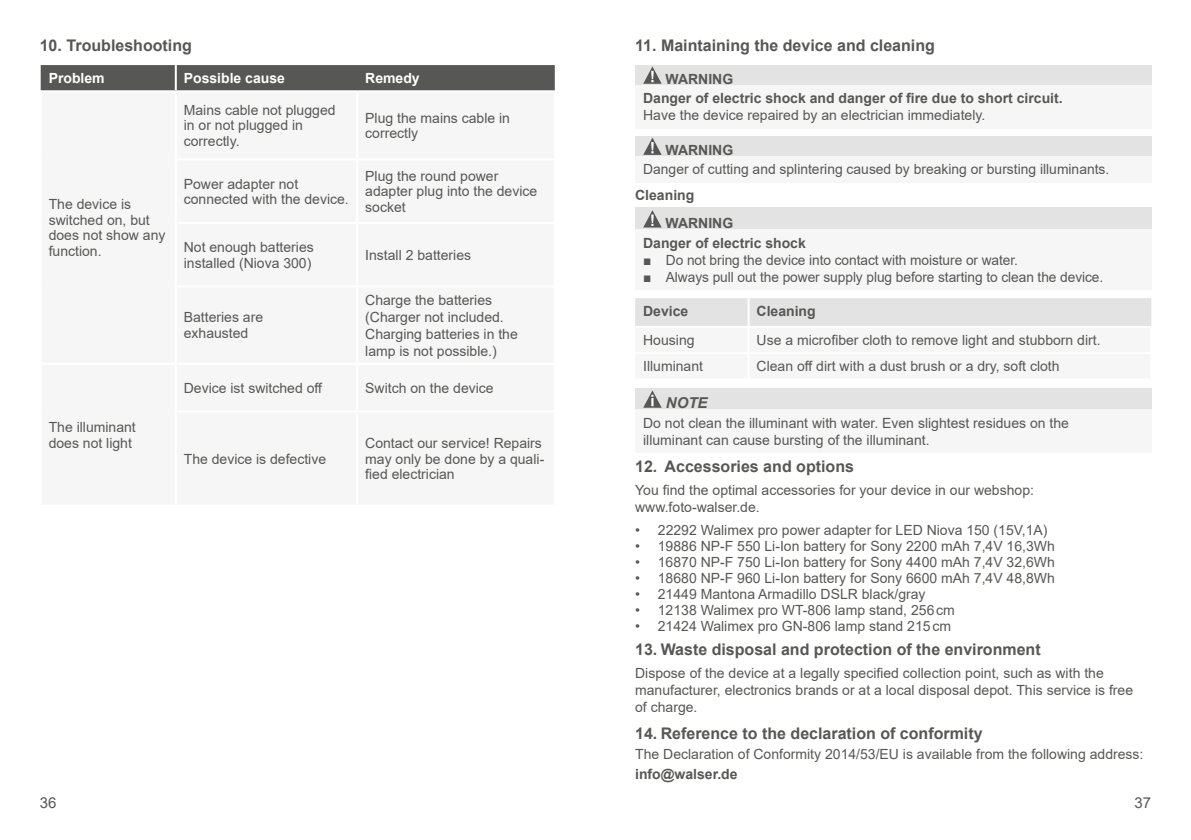
<style>
.page{position:relative;width:1191px;height:840px;background:#fff}
.page>*{position:absolute;margin:0;border:0;box-sizing:border-box;transform-origin:0 0}
.t1{font:700 16px "Arial";color:#575756}
.t2{font:15px "Arial";color:#575756}
.t3{font:italic 700 15px "Arial";color:#575756}
.t4{font:14px/15.4px "Arial";color:#575756}
.t5{font:700 14px/19.6px "Arial";color:#575756}
.t6{font:700 14px "Arial";color:#fff}
.s1{font-weight:700}
</style>
<div class="page">
<div style="left:41px;top:65px;width:514px;height:25px;background:#575756"></div>
<hr style="left:175px;top:65px;width:2px;height:25px;background:#fff">
<div style="left:635px;top:65px;width:516px;height:20px;background:#e3e3e3"></div>
<div style="left:635px;top:85px;width:516px;height:43px;background:#f6f6f6"></div>
<svg style="left:643px;top:66px;width:18px;height:18px"></svg>
<div style="left:635px;top:136px;width:516px;height:20px;background:#e3e3e3"></div>
<div style="left:635px;top:156px;width:516px;height:26px;background:#f6f6f6"></div>
<svg style="left:643px;top:137px;width:18px;height:18px"></svg>
<div style="left:635px;top:208px;width:516px;height:22px;background:#e3e3e3"></div>
<div style="left:635px;top:230px;width:516px;height:60px;background:#f6f6f6"></div>
<svg style="left:643px;top:210px;width:18px;height:17px"></svg>
<div style="left:635px;top:298px;width:516px;height:28px;background:#e3e3e3"></div>
<hr style="left:747px;top:298px;width:2px;height:28px;background:#fff">
<div style="left:635px;top:388px;width:516px;height:21px;background:#e3e3e3"></div>
<div style="left:635px;top:409px;width:516px;height:44px;background:#f6f6f6"></div>
<svg style="left:643px;top:390px;width:18px;height:17px"></svg>
<p class="t1" style="left:40px;top:34px;width:154px">10. Troubleshooting</p>
<p class="t6" style="left:49px;top:68px;width:58px">Problem</p>
<p class="t6" style="left:184px;top:68px;width:103px">Possible cause</p>
<p class="t6" style="left:365px;top:68px;width:56px">Remedy</p>
<p class="t4" style="left:49px;top:196px;width:118px">The device is switched on, but does not show any function.</p>
<p class="t4" style="left:49px;top:419px;width:89px">The illuminant does not light</p>
<p class="t4" style="left:184px;top:102px;width:153px">Mains cable not plugged in or not plugged in correctly.</p>
<p class="t4" style="left:365px;top:110px;width:146px">Plug the mains cable in correctly</p>
<p class="t4" style="left:184px;top:176px;width:166px">Power adapter not connected with the device.</p>
<p class="t4" style="left:365px;top:168px;width:173px">Plug the round power adapter plug into the device socket</p>
<p class="t4" style="left:184px;top:239px;width:131px">Not enough batteries installed (Niova 300)</p>
<p class="t4" style="left:365px;top:247px;width:107px">Install 2 batteries</p>
<p class="t4" style="left:184px;top:309px;width:81px">Batteries are exhausted</p>
<p class="t4" style="left:365px;top:291px;width:154px;line-height:17px">Charge the batteries (Charger not included.<br>Charging batteries in the lamp is not possible.)</p>
<p class="t4" style="left:184px;top:380px;width:140px">Device ist switched off</p>
<p class="t4" style="left:365px;top:380px;width:130px">Switch on the device</p>
<p class="t4" style="left:184px;top:450px;width:144px">The device is defective</p>
<p class="t4" style="left:365px;top:435px;width:181px">Contact our service! Repairs may only be done by a quali&shy;fied electrician</p>
<p class="t1" style="left:635px;top:34px;width:301px">11. Maintaining the device and cleaning</p>
<p class="t5" style="left:643px;top:69px;width:421px;text-indent:22px">WARNING<br>Danger of electric shock and danger of fire due to short circuit.</p>
<p class="t4" style="left:643px;top:108px;width:344px">Have the device repaired by an electrician immediately.</p>
<p class="t5" style="left:665px;top:140px;width:69px">WARNING</p>
<p class="t4" style="left:643px;top:161px;width:468px">Danger of cutting and splintering caused by breaking or bursting illuminants.</p>
<p class="t5" style="left:665px;top:181px;width:69px;line-height:27.6px;text-indent:-30px">Cleaning<br>WARNING</p>
<p class="t5" style="left:643px;top:233px;width:164px">Danger of electric shock</p>
<p class="t4" style="left:643px;top:252px;width:376px"><span class="s1">■</span> Do not bring the device into contact with moisture or water.</p>
<p class="t4" style="left:643px;top:269px;width:461px"><span class="s1">■</span> Always pull out the power supply plug before starting to clean the device.</p>
<p class="t5" style="left:643px;top:301px;width:47px">Device</p>
<p class="t5" style="left:756px;top:301px;width:61px">Cleaning</p>
<p class="t4" style="left:643px;top:332px;width:53px">Housing</p>
<p class="t4" style="left:756px;top:332px;width:345px">Use a microfiber cloth to remove light and stubborn dirt.</p>
<p class="t4" style="left:643px;top:358px;width:61px">Illuminant</p>
<p class="t4" style="left:756px;top:358px;width:304px">Clean off dirt with a dust brush or a dry, soft cloth</p>
<p class="t3" style="left:666px;top:392px;width:43px">NOTE</p>
<p class="t4" style="left:643px;top:414px;width:427px;line-height:17px">Do not clean the illuminant with water. Even slightest residues on the illuminant can cause bursting of the illuminant.</p>
<p class="t1" style="left:635px;top:455px;width:220px">12. Accessories and options</p>
<p class="t4" style="left:635px;top:481px;width:400px;line-height:17px">You find the optimal accessories for your device in our webshop: www.foto-walser.de.</p>
<p class="t4" style="left:635px;top:521px;width:414px">• 22292 Walimex pro power adapter for LED Niova 150 (15V,1A)</p>
<p class="t4" style="left:635px;top:537px;width:421px">• 19886 NP-F 550 Li-Ion battery for Sony 2200 mAh 7,4V 16,3Wh</p>
<p class="t4" style="left:635px;top:553px;width:421px">• 16870 NP-F 750 Li-Ion battery for Sony 4400 mAh 7,4V 32,6Wh</p>
<p class="t4" style="left:635px;top:569px;width:421px">• 18680 NP-F 960 Li-Ion battery for Sony 6600 mAh 7,4V 48,8Wh</p>
<p class="t4" style="left:635px;top:585px;width:292px">• 21449 Mantona Armadillo DSLR black/gray</p>
<p class="t4" style="left:635px;top:601px;width:321px">• 12138 Walimex pro WT-806 lamp stand, 256cm</p>
<p class="t4" style="left:635px;top:617px;width:317px">• 21424 Walimex pro GN-806 lamp stand 215cm</p>
<p class="t1" style="left:635px;top:638px;width:407px">13. Waste disposal and protection of the environment</p>
<p class="t4" style="left:635px;top:664px;width:499px;line-height:17px">Dispose of the device at a legally specified collection point, such as with the manufacturer, electronics brands or at a local disposal depot. This service is free of charge.</p>
<p class="t1" style="left:635px;top:722px;width:349px">14. Reference to the declaration of conformity</p>
<p class="t4" style="left:635px;top:746px;width:510px">The Declaration of Conformity 2014/53/EU is available from the following address:</p>
<p class="t5" style="left:635px;top:764px;width:104px">info@walser.de</p>
<p class="t2" style="left:40px;top:792px;width:18px">36</p>
<p class="t2" style="left:1134px;top:792px;width:18px">37</p>
</div>
